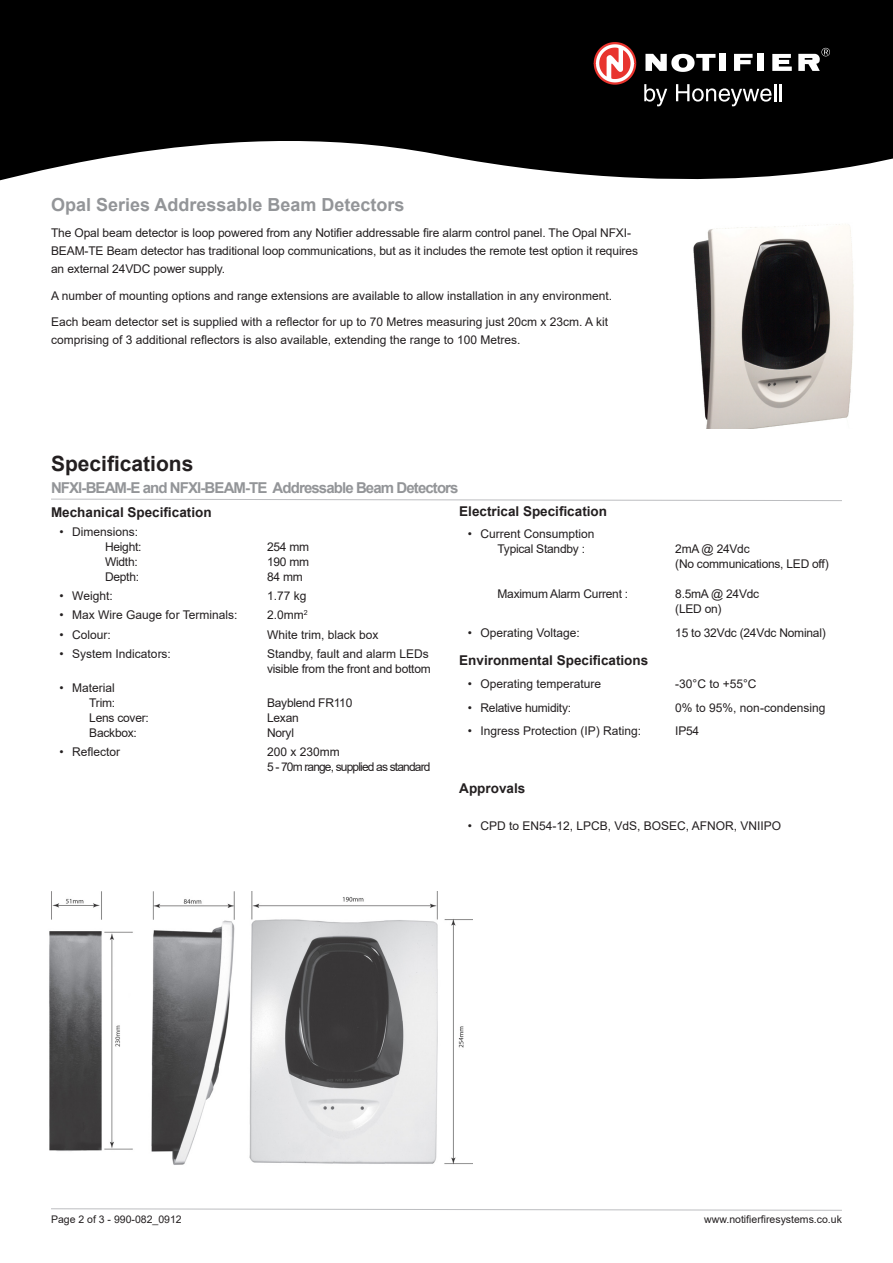
<style>
.page{position:relative;width:893px;height:1263px;background:#fff}
.page>*{position:absolute;margin:0;border:0;box-sizing:border-box;transform-origin:0 0}
.t1{font:700 21px "Arial";color:#231f20}
.t2{font:700 18px "Arial";color:#939598}
.t3{font:700 15px "Arial";letter-spacing:-.06em;color:#939598}
.t4{font:700 13.5px "Arial";color:#231f20}
.t5{font:12px/18px "Arial";color:#231f20}
.t6{font:12px "Arial";letter-spacing:-.02em;color:#231f20}
.t7{font:12px "Arial";letter-spacing:-.07em;color:#231f20}
.t8{font:10.5px "Arial";color:#231f20}
</style>
<div class="page">
<svg style="left:51px;top:499px;width:791px;height:2px"></svg>
<svg style="left:51px;top:1208px;width:791px;height:2px"></svg>
<img style="left:693px;top:224px;width:161px;height:204px">
<img style="left:49px;top:891px;width:423px;height:274px">
<svg style="left:0;top:0;width:893px;height:181px;background:#1c1c1c"></svg>
<div style="left:719px;top:54px;width:7px;height:17px;background:#fff"></div>
<svg style="left:734px;top:54px;width:19px;height:17px"></svg>
<div style="left:757px;top:54px;width:7px;height:17px;background:#fff"></div>
<svg style="left:772px;top:54px;width:20px;height:17px"></svg>
<svg style="left:645px;top:54px;width:70px;height:18px"></svg>
<svg style="left:594px;top:42px;width:42px;height:43px"></svg>
<svg style="left:798px;top:48px;width:32px;height:23px"></svg>
<svg style="left:644px;top:84px;width:23px;height:22px"></svg>
<svg style="left:676px;top:84px;width:105px;height:22px"></svg>
<p class="t2" style="left:51px;top:192px;width:355px">Opal Series Addressable Beam Detectors</p>
<p class="t5" style="left:51px;top:224px;width:588px">The Opal beam detector is loop powered from any Notifier addressable fire alarm control panel. The Opal NFXI-<br>BEAM-TE Beam detector has traditional loop communications, but as it includes the remote test option it requires an external 24VDC power supply.</p>
<p class="t5" style="left:51px;top:286px;width:562px">A number of mounting options and range extensions are available to allow installation in any environment.</p>
<p class="t5" style="left:51px;top:313px;width:558px">Each beam detector set is supplied with a reflector for up to 70 Metres measuring just 20cm x 23cm. A kit comprising of 3 additional reflectors is also available, extending the range to 100 Metres.</p>
<p class="t1" style="left:51px;top:448px;width:144px">Specifications</p>
<p class="t3" style="left:51px;top:477px;width:409px">NFXI-BEAM-E and NFXI-BEAM-TE Addressable Beam Detectors</p>
<p class="t4" style="left:51px;top:502px;width:162px">Mechanical Specification</p>
<p class="t5" style="left:60px;top:523px;width:80px">• Dimensions:</p>
<p class="t5" style="left:105px;top:538px;width:38px">Height:</p>
<p class="t5" style="left:267px;top:538px;width:44px">254 mm</p>
<p class="t5" style="left:105px;top:553px;width:34px">Width:</p>
<p class="t5" style="left:267px;top:553px;width:44px">190 mm</p>
<p class="t5" style="left:105px;top:568px;width:36px">Depth:</p>
<p class="t5" style="left:267px;top:568px;width:37px">84 mm</p>
<p class="t5" style="left:60px;top:587px;width:55px">• Weight:</p>
<p class="t5" style="left:267px;top:587px;width:41px">1.77 kg</p>
<p class="t5" style="left:60px;top:606px;width:179px">• Max Wire Gauge for Terminals:</p>
<p class="t5" style="left:267px;top:606px;width:42px">2.0mm<sup>2</sup></p>
<p class="t5" style="left:60px;top:625px;width:53px">• Colour:</p>
<p class="t5" style="left:267px;top:625px;width:113px">White trim, black box</p>
<p class="t5" style="left:60px;top:645px;width:113px">• System Indicators:</p>
<p class="t5" style="left:267px;top:645px;width:163px">Standby, fault and alarm LEDs</p>
<p class="t6" style="left:267px;top:660px;width:165px">visible from the front and bottom</p>
<p class="t5" style="left:60px;top:679px;width:57px">• Material</p>
<p class="t5" style="left:89px;top:694px;width:27px">Trim:</p>
<p class="t6" style="left:267px;top:695px;width:87px">Bayblend FR110</p>
<p class="t6" style="left:89px;top:710px;width:61px">Lens cover:</p>
<p class="t5" style="left:267px;top:709px;width:33px">Lexan</p>
<p class="t6" style="left:89px;top:725px;width:49px">Backbox:</p>
<p class="t5" style="left:267px;top:724px;width:29px">Noryl</p>
<p class="t5" style="left:60px;top:743px;width:62px">• Reflector</p>
<p class="t5" style="left:267px;top:743px;width:74px">200 x 230mm</p>
<p class="t7" style="left:267px;top:759px;width:165px">5 - 70m range, supplied as standard</p>
<p class="t4" style="left:459px;top:502px;width:149px">Electrical Specification</p>
<p class="t5" style="left:468px;top:525px;width:128px">• Current Consumption</p>
<p class="t6" style="left:497px;top:541px;width:89px">Typical Standby :</p>
<p class="t6" style="left:675px;top:541px;width:76px">2mA @ 24Vdc</p>
<p class="t6" style="left:675px;top:556px;width:155px">(No communications, LED off)</p>
<p class="t6" style="left:497px;top:586px;width:132px">Maximum Alarm Current :</p>
<p class="t6" style="left:675px;top:586px;width:86px">8.5mA @ 24Vdc</p>
<p class="t5" style="left:675px;top:600px;width:48px">(LED on)</p>
<p class="t5" style="left:468px;top:623px;width:114px">• Operating Voltage:</p>
<p class="t6" style="left:675px;top:624px;width:152px">15 to 32Vdc (24Vdc Nominal)</p>
<p class="t4" style="left:459px;top:651px;width:191px">Environmental Specifications</p>
<p class="t5" style="left:468px;top:675px;width:135px">• Operating temperature</p>
<p class="t5" style="left:675px;top:675px;width:83px">-30°C to +55°C</p>
<p class="t6" style="left:468px;top:699px;width:105px">• Relative humidity:</p>
<p class="t5" style="left:675px;top:699px;width:152px">0% to 95%, non-condensing</p>
<p class="t5" style="left:468px;top:722px;width:175px">• Ingress Protection (IP) Rating:</p>
<p class="t5" style="left:675px;top:722px;width:25px">IP54</p>
<p class="t4" style="left:459px;top:779px;width:68px">Approvals</p>
<p class="t5" style="left:468px;top:817px;width:315px">• CPD to EN54-12, LPCB, VdS, BOSEC, AFNOR, VNIIPO</p>
<p class="t8" style="left:51px;top:1212px;width:132px">Page 2 of 3 - 990-082_0912</p>
<p class="t8" style="left:704px;top:1212px;width:139px">www.notifierfiresystems.co.uk</p>
</div>
